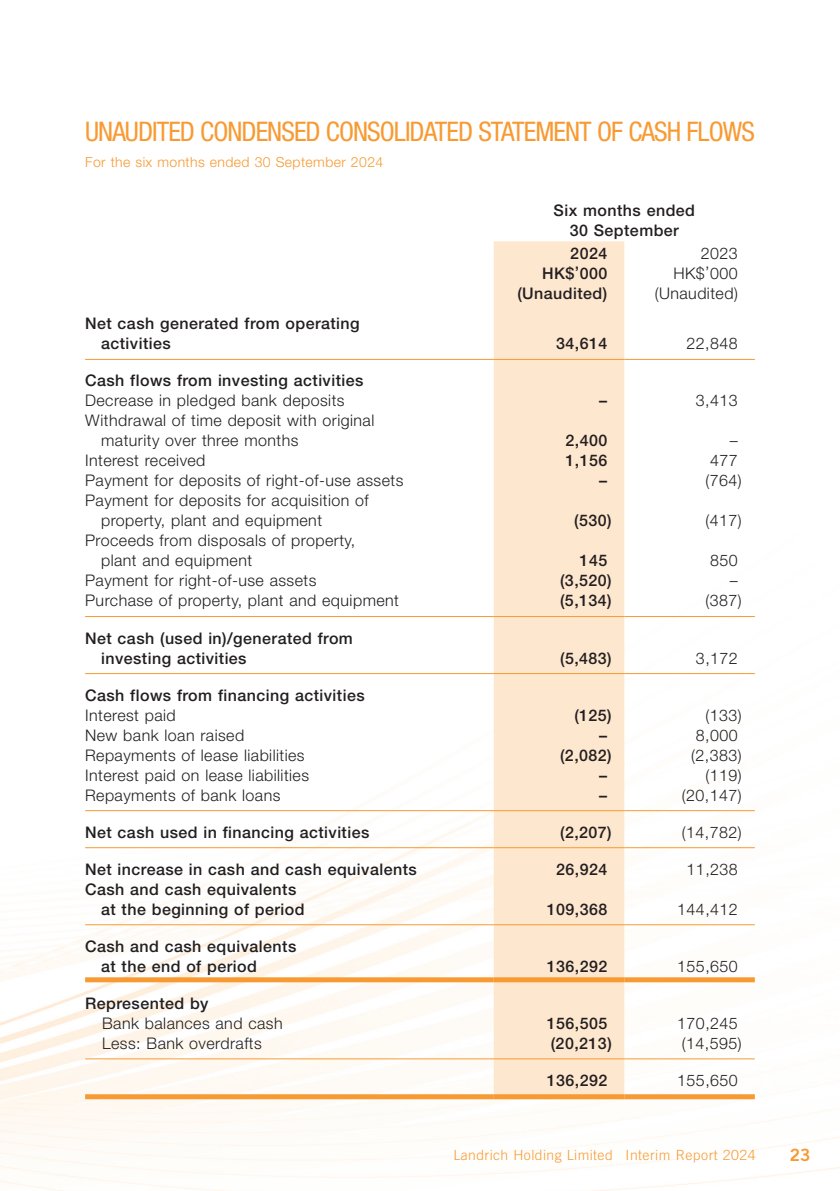
<style>
.page{position:relative;width:840px;height:1191px;background:#fff}
.page>*{position:absolute;margin:0;border:0;box-sizing:border-box;transform-origin:0 0}
.t1{font:condensed 27px "Helvetica Neue LT Std";letter-spacing:-.035em;color:#f89a32}
.t2{font:17px "Trade Gothic LT Std Bd 2";color:#f89a32}
.t3{font:300 16px/20px "Helvetica Neue LT Std";letter-spacing:.03em;color:#231f20}
.t4{font:500 16px/20px "Helvetica Neue LT Std";letter-spacing:.03em;color:#231f20}
.t5{font:300 14px "Trade Gothic LT Std";letter-spacing:.03em;color:#f89a32}
.t6{font:300 14px "Helvetica Neue LT Std";letter-spacing:.03em;color:#f89a32}
</style>
<div class="page">
<img style="left:0;top:241px;width:839px;height:950px">
<div style="left:493px;top:241px;width:131px;height:853px;background:#fee7cf"></div>
<hr style="left:85px;top:359px;width:408px;height:1px;background:#f89a32">
<hr style="left:493px;top:359px;width:131px;height:1px;background:#f89a32">
<hr style="left:624px;top:359px;width:130px;height:1px;background:#f89a32">
<hr style="left:85px;top:616px;width:408px;height:1px;background:#f89a32">
<hr style="left:493px;top:616px;width:131px;height:1px;background:#f89a32">
<hr style="left:624px;top:616px;width:130px;height:1px;background:#f89a32">
<hr style="left:85px;top:673px;width:408px;height:1px;background:#f89a32">
<hr style="left:493px;top:673px;width:131px;height:1px;background:#f89a32">
<hr style="left:624px;top:673px;width:130px;height:1px;background:#f89a32">
<hr style="left:85px;top:810px;width:408px;height:1px;background:#f89a32">
<hr style="left:493px;top:810px;width:131px;height:1px;background:#f89a32">
<hr style="left:624px;top:810px;width:130px;height:1px;background:#f89a32">
<hr style="left:85px;top:847px;width:408px;height:1px;background:#f89a32">
<hr style="left:493px;top:847px;width:131px;height:1px;background:#f89a32">
<hr style="left:624px;top:847px;width:130px;height:1px;background:#f89a32">
<hr style="left:85px;top:924px;width:408px;height:1px;background:#f89a32">
<hr style="left:493px;top:924px;width:131px;height:1px;background:#f89a32">
<hr style="left:624px;top:924px;width:130px;height:1px;background:#f89a32">
<div style="left:85px;top:977px;width:408px;height:5px;background:#f89a32"></div>
<div style="left:493px;top:977px;width:131px;height:5px;background:#f89a32"></div>
<div style="left:624px;top:977px;width:130px;height:5px;background:#f89a32"></div>
<hr style="left:85px;top:1058px;width:408px;height:1px;background:#f89a32">
<hr style="left:493px;top:1058px;width:131px;height:1px;background:#f89a32">
<hr style="left:624px;top:1058px;width:130px;height:1px;background:#f89a32">
<div style="left:85px;top:1094px;width:408px;height:5px;background:#f89a32"></div>
<div style="left:493px;top:1094px;width:131px;height:5px;background:#f89a32"></div>
<div style="left:624px;top:1094px;width:130px;height:5px;background:#f89a32"></div>
<h1 class="t1" style="left:85px;top:115px;width:671px">UNAUDITED CONDENSED CONSOLIDATED STATEMENT OF CASH FLOWS</h1>
<p class="t6" style="left:85px;top:154px;width:299px">For the six months ended 30 September 2024</p>
<p class="t4" style="left:553px;top:201px;width:143px;text-align:center">Six months ended<br>30 September</p>
<p class="t4" style="left:570px;top:243px;width:38px">2024</p>
<p class="t3" style="left:700px;top:243px;width:38px">2023</p>
<p class="t4" style="left:541px;top:263px;width:67px">HK$’000</p>
<p class="t3" style="left:673px;top:263px;width:66px">HK$’000</p>
<p class="t4" style="left:517px;top:283px;width:91px">(Unaudited)</p>
<p class="t3" style="left:654px;top:283px;width:85px">(Unaudited)</p>
<p class="t4" style="left:101px;top:313px;width:260px;text-indent:-16px">Net cash generated from operating activities</p>
<p class="t4" style="left:555px;top:333px;width:53px">34,614</p>
<p class="t3" style="left:686px;top:333px;width:53px">22,848</p>
<p class="t4" style="left:85px;top:370px;width:280px">Cash flows from investing activities</p>
<p class="t3" style="left:85px;top:390px;width:261px">Decrease in pledged bank deposits</p>
<p class="t4" style="left:599px;top:390px;width:9px">–</p>
<p class="t3" style="left:695px;top:390px;width:43px">3,413</p>
<p class="t3" style="left:101px;top:410px;width:274px;text-indent:-16px">Withdrawal of time deposit with original maturity over three months</p>
<p class="t4" style="left:565px;top:430px;width:43px">2,400</p>
<p class="t3" style="left:729px;top:430px;width:9px">–</p>
<p class="t3" style="left:85px;top:450px;width:122px">Interest received</p>
<p class="t4" style="left:565px;top:450px;width:43px">1,156</p>
<p class="t3" style="left:709px;top:450px;width:29px">477</p>
<p class="t3" style="left:85px;top:470px;width:319px">Payment for deposits of right-of-use assets</p>
<p class="t4" style="left:599px;top:470px;width:9px">–</p>
<p class="t3" style="left:705px;top:470px;width:38px">(764)</p>
<p class="t3" style="left:101px;top:490px;width:269px;text-indent:-16px">Payment for deposits for acquisition of property, plant and equipment</p>
<p class="t4" style="left:574px;top:510px;width:39px">(530)</p>
<p class="t3" style="left:705px;top:510px;width:38px">(417)</p>
<p class="t3" style="left:101px;top:530px;width:255px;text-indent:-16px">Proceeds from disposals of property, plant and equipment</p>
<p class="t4" style="left:579px;top:550px;width:29px">145</p>
<p class="t3" style="left:709px;top:550px;width:29px">850</p>
<p class="t3" style="left:85px;top:570px;width:233px">Payment for right-of-use assets</p>
<p class="t4" style="left:559px;top:570px;width:53px">(3,520)</p>
<p class="t3" style="left:729px;top:570px;width:9px">–</p>
<p class="t3" style="left:85px;top:590px;width:315px">Purchase of property, plant and equipment</p>
<p class="t4" style="left:559px;top:590px;width:53px">(5,134)</p>
<p class="t3" style="left:705px;top:590px;width:38px">(387)</p>
<p class="t4" style="left:101px;top:627px;width:253px;text-indent:-16px">Net cash (used in)/generated from investing activities</p>
<p class="t4" style="left:559px;top:647px;width:53px">(5,483)</p>
<p class="t3" style="left:695px;top:647px;width:43px">3,172</p>
<p class="t4" style="left:85px;top:684px;width:281px">Cash flows from financing activities</p>
<p class="t3" style="left:85px;top:704px;width:92px">Interest paid</p>
<p class="t4" style="left:574px;top:704px;width:39px">(125)</p>
<p class="t3" style="left:705px;top:704px;width:38px">(133)</p>
<p class="t3" style="left:85px;top:724px;width:160px">New bank loan raised</p>
<p class="t4" style="left:599px;top:724px;width:9px">–</p>
<p class="t3" style="left:695px;top:724px;width:43px">8,000</p>
<p class="t3" style="left:85px;top:744px;width:221px">Repayments of lease liabilities</p>
<p class="t4" style="left:559px;top:744px;width:53px">(2,082)</p>
<p class="t3" style="left:690px;top:744px;width:52px">(2,383)</p>
<p class="t3" style="left:85px;top:764px;width:225px">Interest paid on lease liabilities</p>
<p class="t4" style="left:599px;top:764px;width:9px">–</p>
<p class="t3" style="left:705px;top:764px;width:38px">(119)</p>
<p class="t3" style="left:85px;top:784px;width:197px">Repayments of bank loans</p>
<p class="t4" style="left:599px;top:784px;width:9px">–</p>
<p class="t3" style="left:681px;top:784px;width:61px">(20,147)</p>
<p class="t4" style="left:85px;top:821px;width:285px">Net cash used in financing activities</p>
<p class="t4" style="left:559px;top:821px;width:53px">(2,207)</p>
<p class="t3" style="left:681px;top:821px;width:61px">(14,782)</p>
<p class="t4" style="left:85px;top:859px;width:333px">Net increase in cash and cash equivalents</p>
<p class="t4" style="left:555px;top:859px;width:53px">26,924</p>
<p class="t3" style="left:686px;top:858px;width:53px">11,238</p>
<p class="t4" style="left:101px;top:879px;width:205px;text-indent:-16px">Cash and cash equivalents at the beginning of period</p>
<p class="t4" style="left:546px;top:899px;width:62px">109,368</p>
<p class="t3" style="left:677px;top:898px;width:62px">144,412</p>
<p class="t4" style="left:101px;top:936px;width:196px;text-indent:-16px">Cash and cash equivalents at the end of period</p>
<p class="t4" style="left:546px;top:956px;width:62px">136,292</p>
<p class="t3" style="left:677px;top:955px;width:62px">155,650</p>
<p class="t4" style="left:85px;top:993px;width:125px">Represented by</p>
<p class="t3" style="left:102px;top:1012px;width:182px">Bank balances and cash</p>
<p class="t4" style="left:546px;top:1013px;width:62px">156,505</p>
<p class="t3" style="left:677px;top:1012px;width:62px">170,245</p>
<p class="t3" style="left:102px;top:1032px;width:161px">Less: Bank overdrafts</p>
<p class="t4" style="left:550px;top:1033px;width:62px">(20,213)</p>
<p class="t3" style="left:681px;top:1032px;width:61px">(14,595)</p>
<p class="t4" style="left:546px;top:1070px;width:62px">136,292</p>
<p class="t3" style="left:677px;top:1069px;width:62px">155,650</p>
<p class="t5" style="left:453px;top:1146px;width:303px">Landrich Holding Limited Interim Report 2024</p>
<p class="t2" style="left:789px;top:1144px;width:22px">23</p>
</div>
